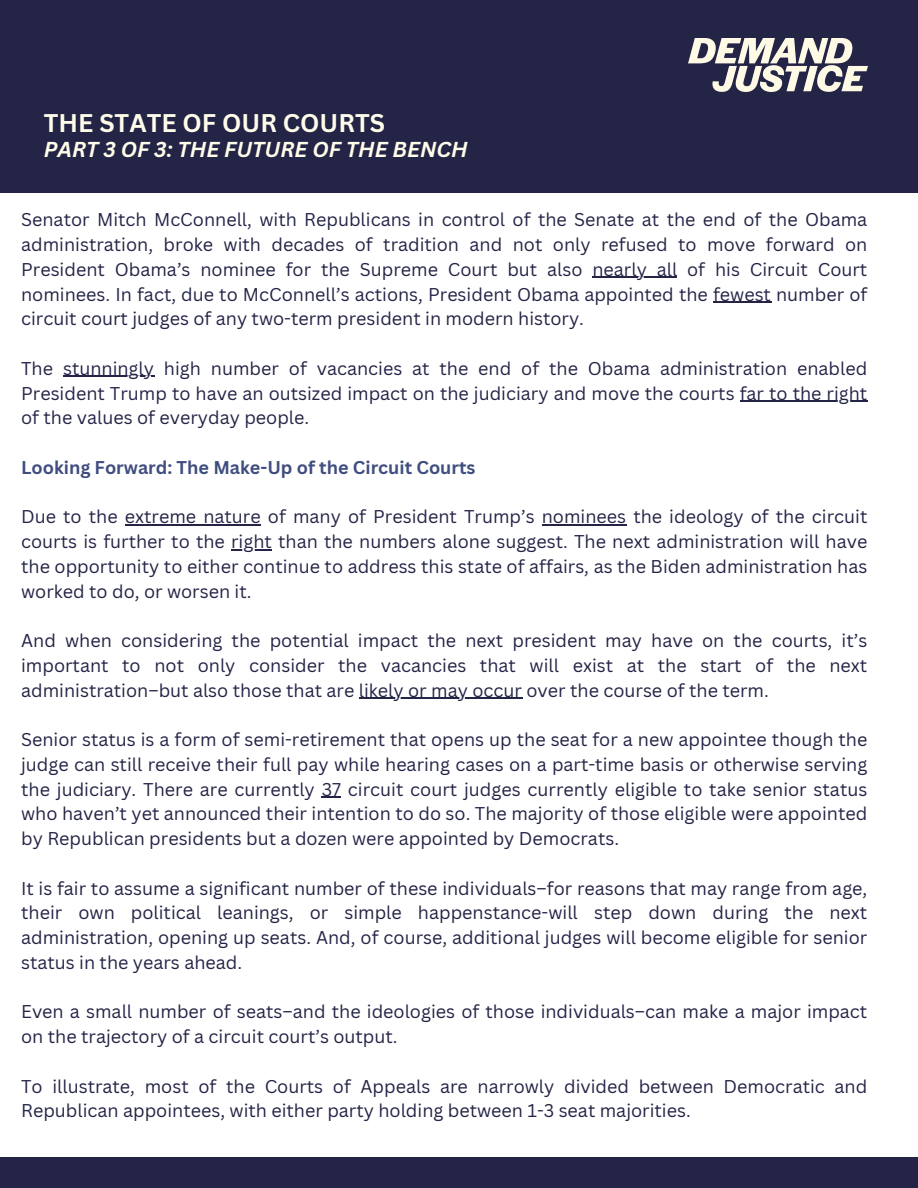
<style>
.page{position:relative;width:918px;height:1188px;background:#fff}
.page>*{position:absolute;margin:0;border:0;box-sizing:border-box;transform-origin:0 0}
.t1{font:700 24.9px "Canva Sans";color:#fffcea}
.t2{font:italic 700 21px "Canva Sans";color:#fffcea}
.t3{font:18px/24.8px "Canva Sans";color:#232446;text-align:justify}
.t4{font:700 18px "Canva Sans";color:#404e7f}
</style>
<div class="page">
<div style="left:0;top:0;width:918px;height:192px;background:#232446"></div>
<div style="left:0;top:1158px;width:918px;height:30px;background:#232446"></div>
<hr style="left:592px;top:277px;width:85px;height:1px;background:#232446">
<hr style="left:713px;top:302px;width:58px;height:1px;background:#232446">
<hr style="left:63px;top:376px;width:91px;height:1px;background:#232446">
<hr style="left:740px;top:401px;width:127px;height:1px;background:#232446">
<hr style="left:125px;top:524px;width:136px;height:2px;background:#232446">
<hr style="left:542px;top:524px;width:84px;height:2px;background:#232446">
<hr style="left:231px;top:549px;width:41px;height:1px;background:#232446">
<hr style="left:359px;top:698px;width:163px;height:1px;background:#232446">
<svg style="left:322px;top:797px;width:19px;height:1px"></svg>
<img style="left:689px;top:38px;width:179px;height:53px">
<p class="t1" style="left:44px;top:106px;width:343px">THE STATE OF OUR COURTS</p>
<p class="t2" style="left:44px;top:134px;width:425px">PART 3 OF 3: THE FUTURE OF THE BENCH</p>
<p class="t3" style="left:21px;top:207px;width:848px">Senator Mitch McConnell, with Republicans in control of the Senate at the end of the Obama administration, broke with decades of tradition and not only refused to move forward on President Obama’s nominee for the Supreme Court but also</p>
<p class="t3" style="left:21px;top:256px;width:848px;text-indent:571px">nearly all of his Circuit Court nominees. In fact, due to McConnell’s actions, President Obama appointed the fewest number of circuit court judges of any two-term president in modern history.</p>
<p class="t3" style="left:21px;top:355px;width:33px">The</p>
<h1 class="t3" style="left:21px;top:355px;width:848px;text-align:right">stunningly high number of vacancies at the end of the Obama administration enabled<br>President Trump to have an outsized impact on the judiciary and move the courts far to the right</h1>
<p class="t3" style="left:21px;top:405px;width:290px">of the values of everyday people.</p>
<p class="t4" style="left:21px;top:455px;width:456px">Looking Forward: The Make-Up of the Circuit Courts</p>
<p class="t3" style="left:21px;top:504px;width:848px">Due to the extreme nature of many of President Trump’s nominees the ideology of the circuit</p>
<p class="t3" style="left:21px;top:529px;width:848px">courts is further to the right than the numbers alone suggest. The next administration will have</p>
<h2 class="t3" style="left:21px;top:553px;width:848px">the opportunity to either continue to address this state of affairs, as the Biden administration has worked to do, or worsen it.</h2>
<h2 class="t3" style="left:21px;top:628px;width:848px">And when considering the potential impact the next president may have on the courts, it’s important to not only consider the vacancies that will exist at the start of the next administration–but also those that are likely or may occur over the course of the term.</h2>
<p class="t3" style="left:21px;top:727px;width:848px">Senior status is a form of semi-retirement that opens up the seat for a new appointee though the judge can still receive their full pay while hearing cases on a part-time basis or otherwise serving the judiciary. There are currently 37 circuit court judges currently eligible to take senior status</p>
<p class="t3" style="left:21px;top:801px;width:848px">who haven’t yet announced their intention to do so. The majority of those eligible were appointed by Republican presidents but a dozen were appointed by Democrats.</p>
<p class="t3" style="left:21px;top:875px;width:848px">It is fair to assume a significant number of these individuals–for reasons that may range from age, their own political leanings, or simple happenstance-will step down during the next administration, opening up seats. And, of course, additional judges will become eligible for senior</p>
<p class="t3" style="left:21px;top:949px;width:223px">status in the years ahead.</p>
<p class="t3" style="left:21px;top:999px;width:848px">Even a small number of seats–and the ideologies of those individuals–can make a major impact on the trajectory of a circuit court’s output.</p>
<p class="t3" style="left:21px;top:1073px;width:848px">To illustrate, most of the Courts of Appeals are narrowly divided between Democratic and<br>Republican appointees, with either party holding between 1-3 seat majorities.</p>
</div>
